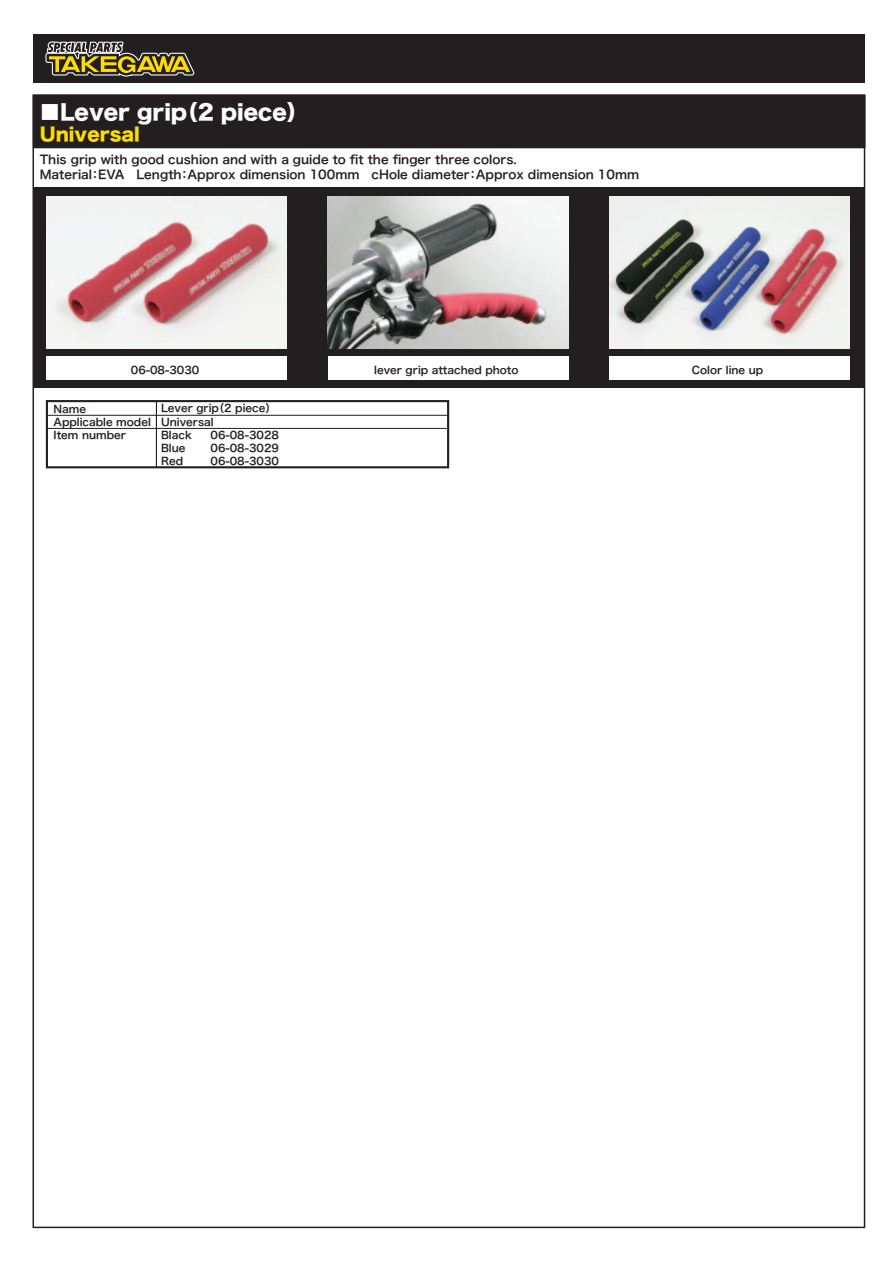
<style>
.page{position:relative;width:893px;height:1263px;background:#fff}
.page>*{position:absolute;margin:0;border:0;box-sizing:border-box;transform-origin:0 0}
.t1{font:21px "Hira Kaku Std N W8";color:#fff}
.t2{font:18px "Hira Kaku Std N W8";color:#ffdc01}
.t3{font:12px/14.4px "Hira Kaku Pro W6";color:#231f20}
.t4{font:10.5px/13.2px "Hira Kaku Pro W6";color:#231f20}
</style>
<div class="page">
<div style="left:33px;top:187px;width:831px;height:201px;background:#231f20"></div>
<div style="left:33px;top:95px;width:832px;height:53px;background:#231f20"></div>
<div style="left:47px;top:356px;width:240px;height:24px;background:#fff"></div>
<img style="left:47px;top:196px;width:240px;height:153px">
<div style="left:33px;top:34px;width:831px;height:49px;background:#231f20"></div>
<svg style="left:45px;top:41px;width:150px;height:36px"></svg>
<div style="left:328px;top:356px;width:240px;height:24px;background:#fff"></div>
<img style="left:328px;top:196px;width:240px;height:153px">
<div style="left:609px;top:356px;width:240px;height:24px;background:#fff"></div>
<img style="left:609px;top:196px;width:240px;height:153px">
<hr style="left:47px;top:415px;width:401px;height:1px;background:#231f20">
<hr style="left:47px;top:428px;width:401px;height:1px;background:#231f20">
<hr style="left:156px;top:401px;width:1px;height:66px;background:#231f20">
<div style="left:46px;top:400px;width:403px;height:68px;border:2px solid #231f20"></div>
<h1 class="t1" style="left:40px;top:100px;width:270px">■Lever grip（2 piece）</h1>
<h2 class="t2" style="left:40px;top:124px;width:102px">Universal</h2>
<p class="t3" style="left:40px;top:152px;width:601px">This grip with good cushion and with a guide to fit the finger three colors.<br>Material：EVA　Length：Approx dimension 100mm　cHole diameter：Approx dimension 10mm</p>
<p class="t4" style="left:131px;top:363px;width:70px">06-08-3030</p>
<p class="t4" style="left:374px;top:363px;width:146px">lever grip attached photo</p>
<p class="t4" style="left:692px;top:363px;width:73px">Color line up</p>
<p class="t4" style="left:161px;top:401px;width:116px">Lever grip（2 piece）<br>Universal<br>Black<br>Blue<br>Red</p>
<p class="t4" style="left:54px;top:401px;width:99px">Name<br>Applicable model<br>Item number</p>
<p class="t4" style="left:211px;top:428px;width:80px">06-08-3028<br>06-08-3029<br>06-08-3030　</p>
</div>
